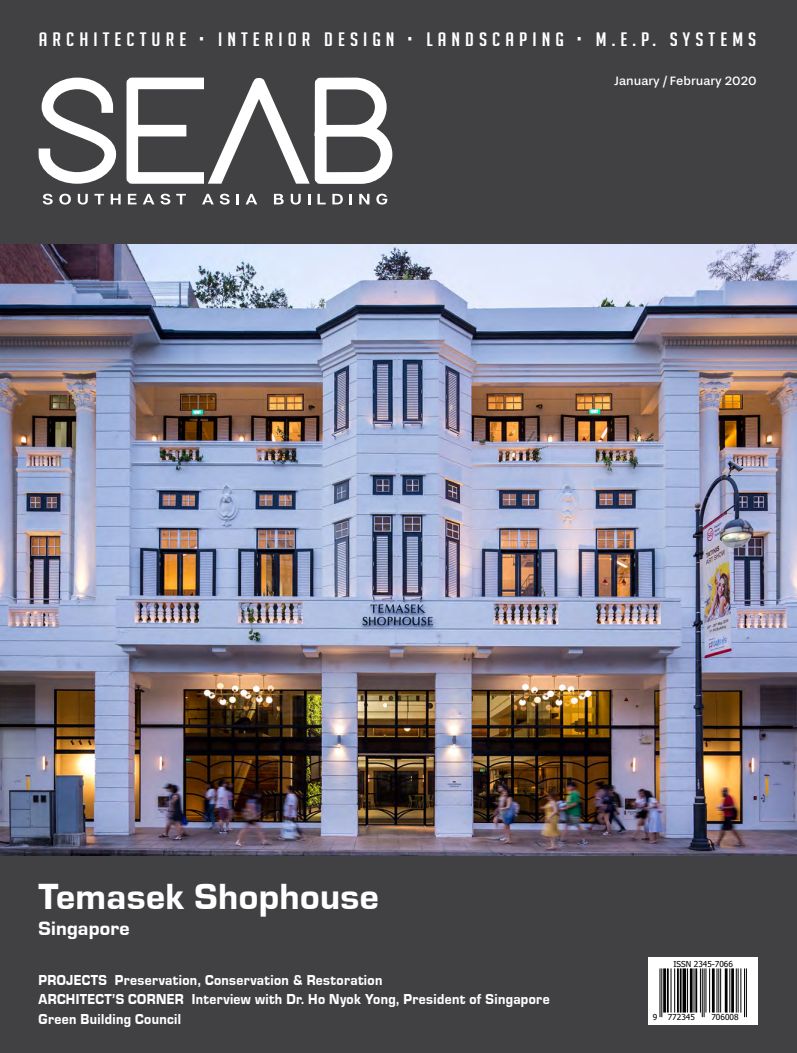
<style>
.page{position:relative;width:797px;height:1053px;background:#414042}
.page>*{position:absolute;margin:0;border:0;box-sizing:border-box;transform-origin:0 0}
.t1{font:37.5px "Eurostile T Heav";letter-spacing:.01em;color:#fff}
.t2{font:20px "Eurostile T Heav";letter-spacing:.01em;color:#fff}
.t3{font:19px "Big Noodle Titling";letter-spacing:.225em;color:#fff;scale:1.18 1}
.t4{font:14.88px/19.5px "Eurostile T Heav";letter-spacing:.025em;color:#fff;scale:.92 1}
.t5{font:12.5px "Stevie Sans";color:#fff}
.t6{font:8.25px "Tahoma";color:#000}
</style>
<div class="page">
<svg style="left:43px;top:194px;width:10px;height:11px"></svg>
<svg style="left:59px;top:194px;width:12px;height:11px"></svg>
<svg style="left:78px;top:194px;width:10px;height:11px"></svg>
<svg style="left:94px;top:194px;width:10px;height:10px"></svg>
<svg style="left:111px;top:194px;width:10px;height:10px"></svg>
<svg style="left:128px;top:194px;width:9px;height:10px"></svg>
<svg style="left:143px;top:194px;width:11px;height:10px"></svg>
<svg style="left:161px;top:194px;width:9px;height:11px"></svg>
<svg style="left:176px;top:194px;width:10px;height:10px"></svg>
<svg style="left:202px;top:194px;width:12px;height:10px"></svg>
<svg style="left:220px;top:194px;width:10px;height:11px"></svg>
<svg style="left:237px;top:194px;width:2px;height:10px"></svg>
<svg style="left:246px;top:194px;width:11px;height:10px"></svg>
<svg style="left:274px;top:194px;width:10px;height:10px"></svg>
<svg style="left:291px;top:194px;width:10px;height:11px"></svg>
<svg style="left:308px;top:194px;width:2px;height:10px"></svg>
<svg style="left:317px;top:194px;width:9px;height:10px"></svg>
<svg style="left:332px;top:194px;width:11px;height:10px"></svg>
<svg style="left:350px;top:194px;width:2px;height:10px"></svg>
<svg style="left:359px;top:194px;width:10px;height:10px"></svg>
<svg style="left:376px;top:194px;width:11px;height:11px"></svg>
<svg style="left:38px;top:77px;width:355px;height:107px"></svg>
<img style="left:0;top:244px;width:797px;height:611px">
<div style="left:648px;top:957px;width:110px;height:67px;background:#fff"></div>
<svg style="left:659px;top:968px;width:88px;height:50px"></svg>
<hr style="left:660px;top:968px;width:1px;height:49px;background:#000">
<hr style="left:661px;top:968px;width:1px;height:49px;background:#000">
<hr style="left:663px;top:968px;width:3px;height:44px;background:#000">
<hr style="left:667px;top:968px;width:2px;height:44px;background:#000">
<hr style="left:671px;top:968px;width:1px;height:44px;background:#000">
<hr style="left:674px;top:968px;width:1px;height:44px;background:#000">
<hr style="left:677px;top:968px;width:2px;height:44px;background:#000">
<hr style="left:680px;top:968px;width:2px;height:44px;background:#000">
<svg style="left:682px;top:968px;width:4px;height:44px"></svg>
<hr style="left:687px;top:968px;width:1px;height:44px;background:#000">
<hr style="left:690px;top:968px;width:3px;height:44px;background:#000">
<hr style="left:694px;top:968px;width:1px;height:44px;background:#000">
<hr style="left:695px;top:968px;width:2px;height:44px;background:#000">
<hr style="left:700px;top:968px;width:1px;height:44px;background:#000">
<hr style="left:702px;top:968px;width:1px;height:49px;background:#000">
<hr style="left:704px;top:968px;width:1px;height:49px;background:#000">
<hr style="left:705px;top:968px;width:1px;height:44px;background:#000">
<hr style="left:709px;top:968px;width:1px;height:44px;background:#000">
<hr style="left:712px;top:968px;width:3px;height:44px;background:#000">
<hr style="left:716px;top:968px;width:1px;height:44px;background:#000">
<hr style="left:718px;top:968px;width:1px;height:44px;background:#000">
<hr style="left:720px;top:968px;width:1px;height:44px;background:#000">
<hr style="left:725px;top:968px;width:3px;height:44px;background:#000">
<hr style="left:729px;top:968px;width:1px;height:44px;background:#000">
<hr style="left:731px;top:968px;width:3px;height:44px;background:#000">
<hr style="left:736px;top:968px;width:1px;height:44px;background:#000">
<hr style="left:738px;top:968px;width:1px;height:44px;background:#000">
<hr style="left:740px;top:968px;width:1px;height:44px;background:#000">
<hr style="left:744px;top:968px;width:1px;height:49px;background:#000">
<hr style="left:746px;top:968px;width:1px;height:49px;background:#000">
<p class="t3" style="left:39px;top:29px;width:610px">ARCHITECTURE • INTERIOR DESIGN • LANDSCAPING • M.E.P. SYSTEMS</p>
<p class="t5" style="left:615px;top:74px;width:144px">January / February 2020</p>
<p class="t1" style="left:39px;top:876px;width:342px">Temasek Shophouse</p>
<p class="t2" style="left:39px;top:918px;width:93px">Singapore</p>
<p class="t4" style="left:39px;top:970px;width:375px">PROJECTS Preservation, Conservation &amp; Restoration</p>
<p class="t4" style="left:39px;top:990px;width:557px">ARCHITECT’S CORNER Interview with Dr. Ho Nyok Yong, President of Singapore<br>Green Building Council</p>
<p class="t6" style="left:673px;top:958px;width:61px">ISSN 2345-7066</p>
<p class="t6" style="left:653px;top:1011px;width:6px">9</p>
<p class="t6" style="left:668px;top:1011px;width:29px">772345</p>
<p class="t6" style="left:711px;top:1011px;width:29px">706008</p>
</div>
